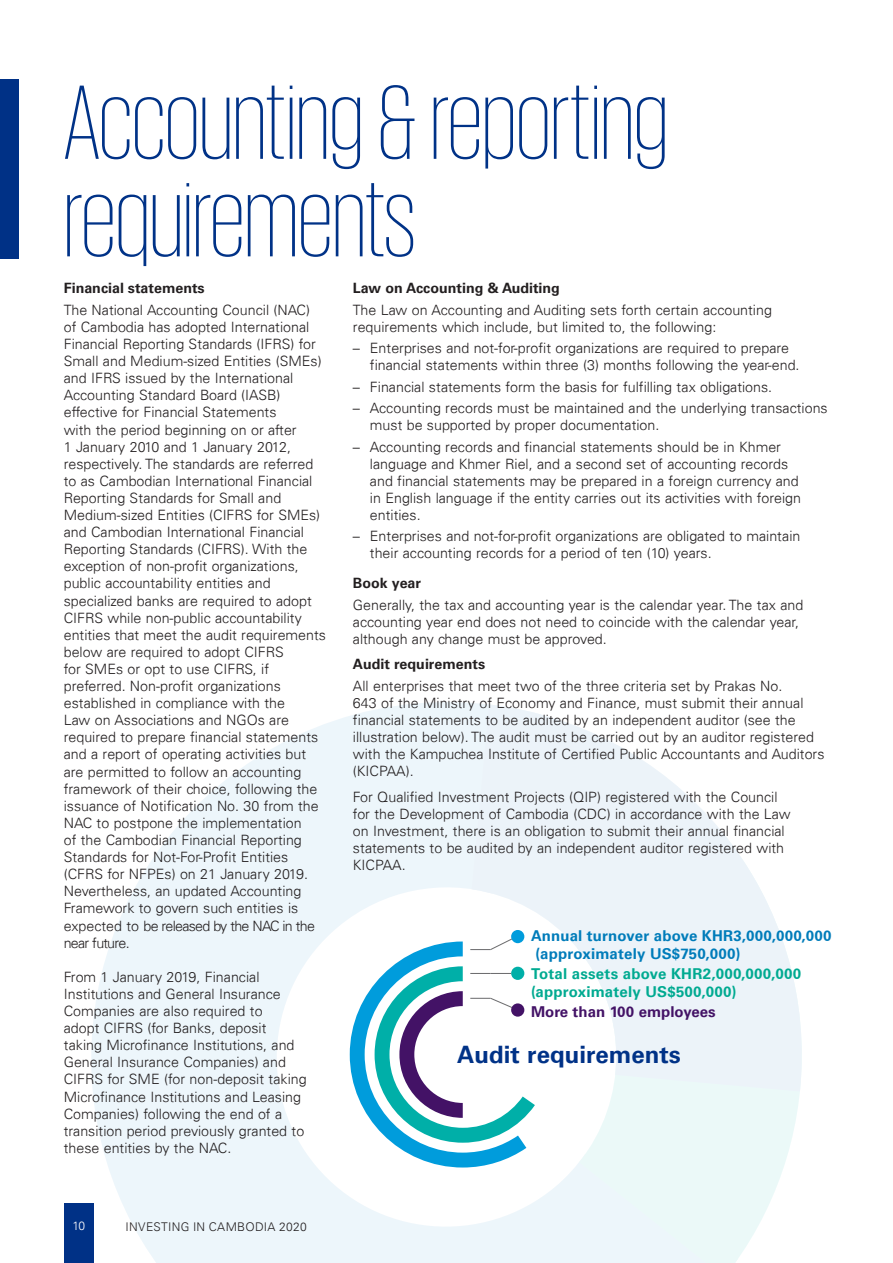
<style>
.page{position:relative;width:893px;height:1263px;background:#fff}
.page>*{position:absolute;margin:0;border:0;box-sizing:border-box;transform-origin:0 0}
.kpmg_extralight{font:200 108px/97.5px "KPMG";color:#003287}
.CB_-_inside___body{font:700 24px "Univers 65";color:#003287}
.CB_-_inside___body-2{font:700 15px/18px "Univers 65";letter-spacing:.01em;color:#007cba}
.CB_-_inside___body-3{font:700 15px/18px "Univers 65";letter-spacing:.015em;color:#00aa91}
.CB_-_inside___body-4{font:700 15px "Univers 65";color:#431266}
.CB_-_inside___body-5{font:300 14.25px/17.1px "Univers 45";color:#231f20}
.T2{font:700 14.25px "Univers 65";color:#231f20}
.CB_-_inside___body-6{font:700 14.25px "Univers 65";color:#231f20}
.t1{font:300 12px "Univers 45";letter-spacing:.025em;color:#231f20}
.t2{font:300 12px "VNI Univers 45";color:#fff}
</style>
<div class="page">
<svg style="left:91px;top:702px;width:486px;height:561px;fill:#edf6fb"></svg>
<svg style="left:577px;top:1091px;width:223px;height:172px;background:#eef9f9"></svg>
<svg style="left:472px;top:704px;width:330px;height:387px;fill:#ecf3f9"></svg>
<div style="left:0;top:79px;width:19px;height:179px;background:#003186"></div>
<div style="left:64px;top:1203px;width:29px;height:60px;background:#003186"></div>
<svg style="left:350px;top:936px;width:185px;height:231px"></svg>
<div style="left:511px;top:930px;width:13px;height:13px;background:#009cdc;border-radius:50%"></div>
<div style="left:511px;top:1003px;width:13px;height:14px;background:#431266;border-radius:50%"></div>
<p class="kpmg_extralight" style="left:64px;top:71px;width:606px">Accounting &amp; reporting requirements</p>
<p class="CB_-_inside___body-6" style="left:353px;top:280px;width:209px">Law on Accounting &amp; Auditing</p>
<p class="CB_-_inside___body-5" style="left:353px;top:301px;width:421px">The Law on Accounting and Auditing sets forth certain accounting requirements which include, but limited to, the following:</p>
<p class="CB_-_inside___body-5" style="left:370px;top:340px;width:431px;text-indent:-17px">– Enterprises and not-for-profit organizations are required to prepare financial statements within three (3) months following the year-end.</p>
<p class="CB_-_inside___body-5" style="left:353px;top:378px;width:421px">– Financial statements form the basis for fulfilling tax obligations.</p>
<p class="CB_-_inside___body-5" style="left:370px;top:399px;width:459px;text-indent:-17px">– Accounting records must be maintained and the underlying transactions must be supported by proper documentation.</p>
<p class="CB_-_inside___body-5" style="left:370px;top:438px;width:433px;text-indent:-17px">– Accounting records and financial statements should be in Khmer language and Khmer Riel, and a second set of accounting records and financial statements may be prepared in a foreign currency and in English language if the entity carries out its activities with foreign entities.</p>
<p class="CB_-_inside___body-5" style="left:370px;top:528px;width:432px;text-indent:-17px">– Enterprises and not-for-profit organizations are obligated to maintain their accounting records for a period of ten (10) years.</p>
<p class="T2" style="left:353px;top:575px;width:70px">Book year</p>
<p class="CB_-_inside___body-5" style="left:353px;top:596px;width:452px">Generally, the tax and accounting year is the calendar year. The tax and accounting year end does not need to coincide with the calendar year, although any change must be approved.</p>
<p class="T2" style="left:353px;top:656px;width:134px">Audit requirements</p>
<p class="CB_-_inside___body-5" style="left:353px;top:677px;width:473px">All enterprises that meet two of the three criteria set by Prakas No.<br>643 of the Ministry of Economy and Finance, must submit their annual financial statements to be audited by an independent auditor (see the illustration below). The audit must be carried out by an auditor registered with the Kampuchea Institute of Certified Public Accountants and Auditors (KICPAA).</p>
<p class="CB_-_inside___body-5" style="left:353px;top:788px;width:439px">For Qualified Investment Projects (QIP) registered with the Council for the Development of Cambodia (CDC) in accordance with the Law on Investment, there is an obligation to submit their annual financial statements to be audited by an independent auditor registered with KICPAA.</p>
<p class="T2" style="left:64px;top:280px;width:142px">Financial statements</p>
<p class="CB_-_inside___body-5" style="left:64px;top:301px;width:264px">The National Accounting Council (NAC) of Cambodia has adopted International Financial Reporting Standards (IFRS) for Small and Medium-sized Entities (SMEs) and IFRS issued by the International Accounting Standard Board (IASB) effective for Financial Statements<br>with the period beginning on or after<br>1 January 2010 and 1 January 2012, respectively. The standards are referred to as Cambodian International Financial Reporting Standards for Small and Medium-sized Entities (CIFRS for SMEs) and Cambodian International Financial Reporting Standards (CIFRS). With the exception of non-profit organizations, public accountability entities and specialized banks are required to adopt CIFRS while non-public accountability entities that meet the audit requirements below are required to adopt CIFRS<br>for SMEs or opt to use CIFRS, if preferred. Non-profit organizations established in compliance with the<br>Law on Associations and NGOs are required to prepare financial statements and a report of operating activities but are permitted to follow an accounting framework of their choice, following the issuance of Notification No. 30 from the NAC to postpone the implementation<br>of the Cambodian Financial Reporting Standards for Not-For-Profit Entities (CFRS for NFPEs) on 21 January 2019.<br>Nevertheless, an updated Accounting Framework to govern such entities is expected to be released by the NAC in the near future.</p>
<p class="CB_-_inside___body-5" style="left:64px;top:968px;width:244px">From 1 January 2019, Financial Institutions and General Insurance Companies are also required to<br>adopt CIFRS (for Banks, deposit taking Microfinance Institutions, and General Insurance Companies) and CIFRS for SME (for non-deposit taking Microfinance Institutions and Leasing Companies) following the end of a transition period previously granted to these entities by the NAC.</p>
<p class="CB_-_inside___body-2" style="left:536px;top:927px;width:298px;text-indent:-5px">Annual turnover above KHR3,000,000,000 (approximately US$750,000)</p>
<p class="CB_-_inside___body-3" style="left:531px;top:965px;width:272px">Total assets above KHR2,000,000,000 (approximately US$500,000)</p>
<p class="CB_-_inside___body-4" style="left:531px;top:1002px;width:186px">More than 100 employees</p>
<p class="CB_-_inside___body" style="left:457px;top:1040px;width:225px">Audit requirements</p>
<p class="t2" style="left:73px;top:1217px;width:14px">10</p>
<p class="t1" style="left:126px;top:1219px;width:183px">INVESTING IN CAMBODIA 2020</p>
</div>
